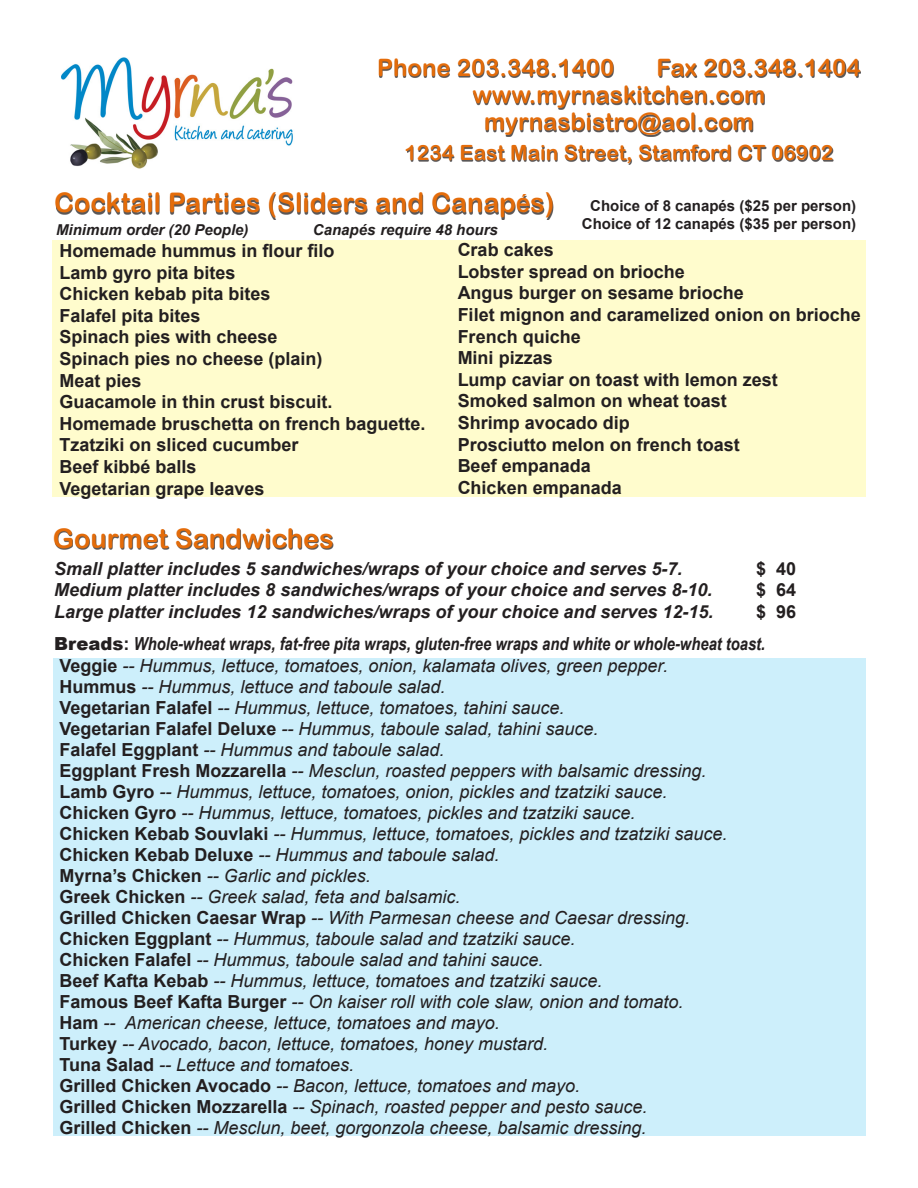
<style>
.page{position:relative;width:918px;height:1188px;background:#fff}
.page>*{position:absolute;margin:0;border:0;box-sizing:border-box;transform-origin:0 0}
.t1{font:27px "Arial Rounded MT Bold";color:#e46c0a}
.t2{font:24px "Arial Rounded MT Bold";color:#e46c0a}
.t3{font:21px "Arial Rounded MT Bold";color:#e46c0a}
.t4{font:italic 18px "Arial";color:#231f20}
.t5{font:700 18px "Arial";color:#231f20}
.t6{font:italic 700 18px "Arial";color:#231f20}
.t7{font:italic 700 18px "Arial Narrow";color:#231f20}
.t8{font:700 15px "Arial";color:#231f20}
.t9{font:italic 700 15px "Arial";color:#231f20}
.s1{font-family:"Arial";font-weight:700;font-size:19.5px}
.s2{font-family:"Arial";font-weight:900;font-style:normal}
.s3{font-family:"Arial";font-style:normal}
.s4{font-weight:700;font-style:normal}
</style>
<div class="page">
<img style="left:61px;top:57px;width:232px;height:112px">
<div style="left:407px;top:146px;width:427px;height:19px;background:#231f20;opacity:.75"></div>
<div style="left:380px;top:60px;width:481px;height:77px;background:#231f20;opacity:.75"></div>
<div style="left:52px;top:240px;width:814px;height:257px;background:#fffccd"></div>
<div style="left:56px;top:194px;width:498px;height:25px;background:#231f20;opacity:.75"></div>
<div style="left:53px;top:658px;width:813px;height:478px;background:#cdeffb"></div>
<div style="left:55px;top:530px;width:278px;height:20px;background:#231f20;opacity:.75"></div>
<p class="t2" style="left:377px;top:53px;width:239px">Phone 203.348.1400</p>
<p class="t2" style="left:656px;top:53px;width:206px">Fax 203.348.1404</p>
<p class="t2" style="left:472px;top:80px;width:295px">www.myrnaskitchen.com</p>
<p class="t2" style="left:484px;top:107px;width:271px">myrnasbistro@aol.com</p>
<p class="t3" style="left:405px;top:140px;width:430px">1234 East Main Street, Stamford CT 06902</p>
<p class="t1" style="left:54px;top:187px;width:502px">Cocktail Parties (Sliders and Canap<span class="s1">É</span>s)</p>
<p class="t5" style="left:59px;top:238px;width:277px">Homemade hummus in flour filo</p>
<p class="t5" style="left:59px;top:260px;width:178px">Lamb gyro pita bites</p>
<p class="t5" style="left:59px;top:281px;width:213px">Chicken kebab pita bites</p>
<p class="t5" style="left:59px;top:303px;width:143px">Falafel pita bites</p>
<p class="t5" style="left:59px;top:324px;width:220px">Spinach pies with cheese</p>
<p class="t5" style="left:59px;top:346px;width:265px">Spinach pies no cheese (plain)</p>
<p class="t5" style="left:59px;top:368px;width:84px">Meat pies</p>
<p class="t5" style="left:59px;top:389px;width:275px">Guacamole in thin crust biscuit.</p>
<p class="t5" style="left:59px;top:411px;width:368px">Homemade bruschetta on french baguette.</p>
<p class="t5" style="left:59px;top:432px;width:241px">Tzatziki on sliced cucumber</p>
<p class="t5" style="left:59px;top:454px;width:139px">Beef kibbé balls</p>
<p class="t5" style="left:59px;top:476px;width:207px">Vegetarian grape leaves</p>
<p class="t8" style="left:590px;top:195px;width:267px">Choice of 8 canapés ($25 per person)</p>
<p class="t9" style="left:56px;top:219px;width:194px">Minimum order (20 People)</p>
<p class="t8" style="left:582px;top:213px;width:276px">Choice of 12 canapés ($35 per person)</p>
<p class="t9" style="left:313px;top:219px;width:187px">Canapés require 48 hours</p>
<p class="t5" style="left:458px;top:237px;width:98px">Crab cakes</p>
<p class="t5" style="left:458px;top:259px;width:229px">Lobster spread on brioche</p>
<p class="t5" style="left:458px;top:280px;width:288px">Angus burger on sesame brioche</p>
<p class="t5" style="left:458px;top:302px;width:405px">Filet mignon and caramelized onion on brioche</p>
<p class="t5" style="left:458px;top:324px;width:125px">French quiche</p>
<p class="t5" style="left:458px;top:345px;width:97px">Mini pizzas</p>
<p class="t5" style="left:458px;top:367px;width:322px">Lump caviar on toast with lemon zest</p>
<p class="t5" style="left:458px;top:388px;width:271px">Smoked salmon on wheat toast</p>
<p class="t5" style="left:458px;top:410px;width:174px">Shrimp avocado dip</p>
<p class="t5" style="left:458px;top:432px;width:284px">Prosciutto melon on french toast</p>
<p class="t5" style="left:458px;top:453px;width:135px">Beef empanada</p>
<p class="t5" style="left:458px;top:475px;width:166px">Chicken empanada</p>
<p class="t1" style="left:53px;top:522px;width:282px">Gourmet Sandwiches</p>
<p class="t6" style="left:54px;top:556px;width:630px">Small platter includes 5 sandwiches/wraps of your choice and serves 5-7.</p>
<p class="t5" style="left:756px;top:556px;width:42px">$ 40</p>
<p class="t6" style="left:54px;top:578px;width:660px">Medium platter includes 8 sandwiches/wraps of your choice and serves 8-10.</p>
<p class="t5" style="left:756px;top:577px;width:42px">$ 64</p>
<p class="t6" style="left:54px;top:599px;width:661px">Large platter includes 12 sandwiches/wraps of your choice and serves 12-15.</p>
<p class="t5" style="left:756px;top:599px;width:42px">$ 96</p>
<p class="t7" style="left:54px;top:630px;width:713px"><span class="s2">Breads</span><span class="s3">:</span> Whole-wheat wraps, fat-free pita wraps, gluten-free wraps and white or whole-wheat toast.</p>
<p class="t4" style="left:59px;top:654px;width:610px"><span class="s4">Veggie</span> -- Hummus, lettuce, tomatoes, onion, kalamata olives, green pepper.</p>
<p class="t4" style="left:59px;top:675px;width:388px"><span class="s4">Hummus</span> -- Hummus, lettuce and taboule salad.</p>
<p class="t4" style="left:59px;top:696px;width:507px"><span class="s4">Vegetarian Falafel</span> -- Hummus, lettuce, tomatoes, tahini sauce.</p>
<p class="t4" style="left:59px;top:717px;width:541px"><span class="s4">Vegetarian Falafel Deluxe</span> -- Hummus, taboule salad, tahini sauce.</p>
<p class="t4" style="left:59px;top:738px;width:387px"><span class="s4">Falafel Eggplant</span> -- Hummus and taboule salad.</p>
<p class="t4" style="left:59px;top:759px;width:649px"><span class="s4">Eggplant Fresh Mozzarella</span> -- Mesclun, roasted peppers with balsamic dressing.</p>
<p class="t4" style="left:59px;top:780px;width:610px"><span class="s4">Lamb Gyro</span> -- Hummus, lettuce, tomatoes, onion, pickles and tzatziki sauce.</p>
<p class="t4" style="left:59px;top:801px;width:578px"><span class="s4">Chicken Gyro</span> -- Hummus, lettuce, tomatoes, pickles and tzatziki sauce.</p>
<p class="t4" style="left:59px;top:822px;width:670px"><span class="s4">Chicken Kebab Souvlaki</span> -- Hummus, lettuce, tomatoes, pickles and tzatziki sauce.</p>
<p class="t4" style="left:59px;top:843px;width:442px"><span class="s4">Chicken Kebab Deluxe</span> -- Hummus and taboule salad.</p>
<p class="t4" style="left:59px;top:864px;width:313px"><span class="s4">Myrna’s Chicken</span> -- Garlic and pickles.</p>
<p class="t4" style="left:59px;top:885px;width:403px"><span class="s4">Greek Chicken</span> -- Greek salad, feta and balsamic.</p>
<p class="t4" style="left:59px;top:906px;width:632px"><span class="s4">Grilled Chicken Caesar Wrap</span> -- With Parmesan cheese and Caesar dressing.</p>
<p class="t4" style="left:59px;top:927px;width:518px"><span class="s4">Chicken Eggplant</span> -- Hummus, taboule salad and tzatziki sauce.</p>
<p class="t4" style="left:59px;top:948px;width:486px"><span class="s4">Chicken Falafel</span> -- Hummus, taboule salad and tahini sauce.</p>
<p class="t4" style="left:59px;top:969px;width:545px"><span class="s4">Beef Kafta Kebab</span> -- Hummus, lettuce, tomatoes and tzatziki sauce.</p>
<p class="t4" style="left:59px;top:990px;width:626px"><span class="s4">Famous Beef Kafta Burger</span> -- On kaiser roll with cole slaw, onion and tomato.</p>
<p class="t4" style="left:59px;top:1011px;width:442px"><span class="s4">Ham</span> -- American cheese, lettuce, tomatoes and mayo.</p>
<p class="t4" style="left:59px;top:1032px;width:490px"><span class="s4">Turkey</span> -- Avocado, bacon, lettuce, tomatoes, honey mustard.</p>
<p class="t4" style="left:59px;top:1053px;width:296px"><span class="s4">Tuna Salad</span> -- Lettuce and tomatoes.</p>
<p class="t4" style="left:59px;top:1074px;width:522px"><span class="s4">Grilled Chicken Avocado</span> -- Bacon, lettuce, tomatoes and mayo.</p>
<p class="t4" style="left:59px;top:1095px;width:590px"><span class="s4">Grilled Chicken Mozzarella</span> -- Spinach, roasted pepper and pesto sauce.</p>
<p class="t4" style="left:59px;top:1116px;width:589px"><span class="s4">Grilled Chicken</span> -- Mesclun, beet, gorgonzola cheese, balsamic dressing.</p>
</div>
